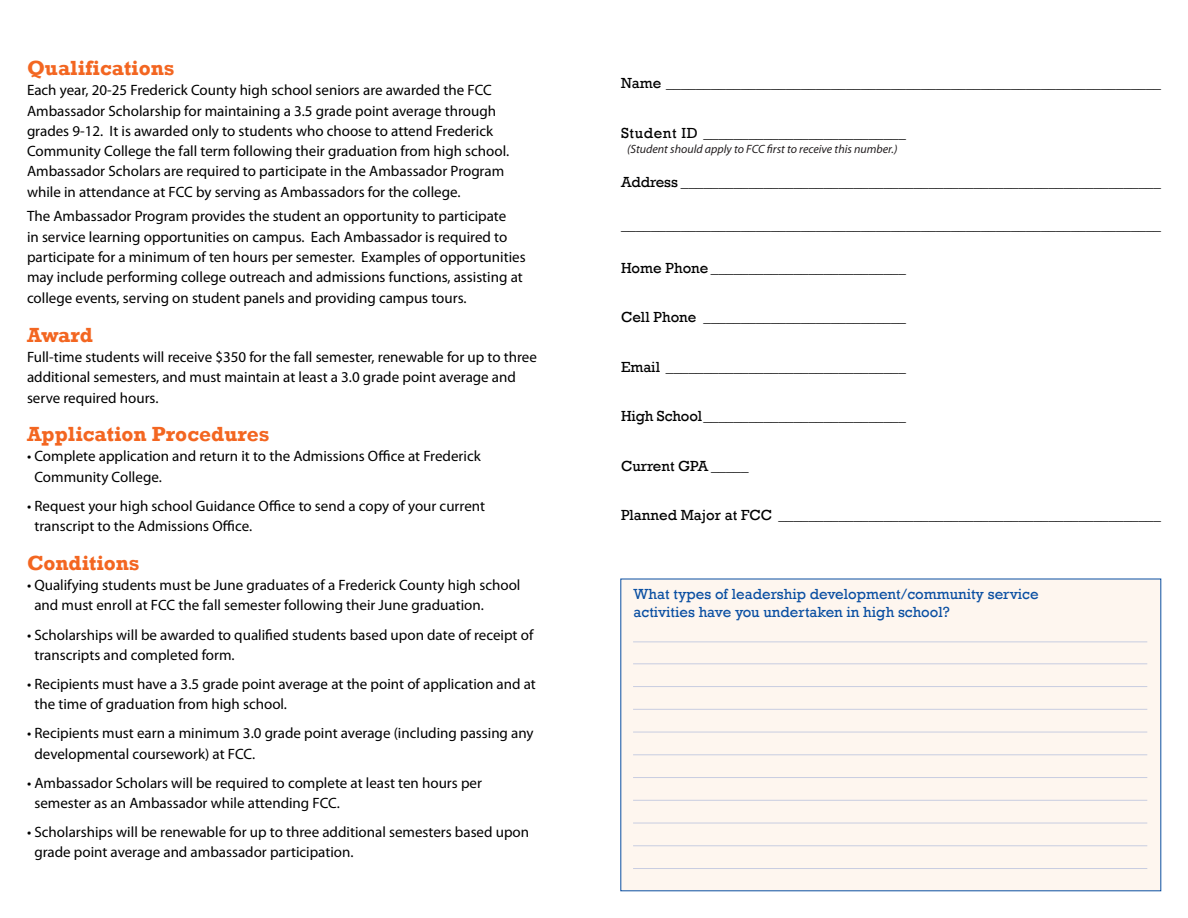
<style>
.page{position:relative;width:1188px;height:918px;background:#fff}
.page>*{position:absolute;margin:0;border:0;box-sizing:border-box;transform-origin:0 0}
.t1{font:700 21px "Rockwell";color:#f36621}
.t2{font:15px/20.2px "Myriad Pro";color:#000}
.t3{font:15px "Rockwell";color:#000}
.t4{font:15px/18px "Rockwell";color:#0a4fa2}
.t5{font:15px "Rockwell";letter-spacing:.04em;color:#000}
.t6{font:italic 12px "Myriad Pro";color:#231f20}
</style>
<div class="page">
<div style="left:621px;top:579px;width:540px;height:312px;background:#fef6ef"></div>
<hr style="left:633px;top:664px;width:514px;height:1px;background:#c8cde1">
<hr style="left:633px;top:686px;width:514px;height:1px;background:#c8cde1">
<hr style="left:633px;top:642px;width:514px;height:1px;background:#c8cde1">
<hr style="left:633px;top:709px;width:514px;height:1px;background:#c8cde1">
<hr style="left:633px;top:732px;width:514px;height:1px;background:#c8cde1">
<hr style="left:633px;top:755px;width:514px;height:1px;background:#c8cde1">
<hr style="left:633px;top:777px;width:514px;height:1px;background:#c8cde1">
<hr style="left:633px;top:800px;width:514px;height:1px;background:#c8cde1">
<hr style="left:633px;top:823px;width:514px;height:1px;background:#c8cde1">
<hr style="left:633px;top:846px;width:514px;height:1px;background:#c8cde1">
<hr style="left:633px;top:868px;width:514px;height:1px;background:#c8cde1">
<p class="t1" style="left:27px;top:55px;width:149px">Qualifications</p>
<p class="t2" style="left:27px;top:80px;width:484px">Each year, 20-25 Frederick County high school seniors are awarded the FCC Ambassador Scholarship for maintaining a 3.5 grade point average through grades 9-12. It is awarded only to students who choose to attend Frederick Community College the fall term following their graduation from high school.<br>Ambassador Scholars are required to participate in the Ambassador Program while in attendance at FCC by serving as Ambassadors for the college.</p>
<p class="t2" style="left:27px;top:206px;width:500px">The Ambassador Program provides the student an opportunity to participate<br>in service learning opportunities on campus. Each Ambassador is required to participate for a minimum of ten hours per semester. Examples of opportunities may include performing college outreach and admissions functions, assisting at college events, serving on student panels and providing campus tours.</p>
<p class="t1" style="left:27px;top:322px;width:67px">Award</p>
<p class="t2" style="left:27px;top:347px;width:511px">Full-time students will receive $350 for the fall semester, renewable for up to three additional semesters, and must maintain at least a 3.0 grade point average and serve required hours.</p>
<p class="t1" style="left:27px;top:421px;width:244px">Application Procedures</p>
<p class="t2" style="left:34px;top:447px;width:448px;text-indent:-7px">• Complete application and return it to the Admissions Office at Frederick<br>Community College.</p>
<p class="t2" style="left:34px;top:496px;width:452px;text-indent:-7px">• Request your high school Guidance Office to send a copy of your current transcript to the Admissions Office.</p>
<p class="t1" style="left:27px;top:550px;width:114px">Conditions</p>
<p class="t2" style="left:34px;top:575px;width:488px;text-indent:-7px">• Qualifying students must be June graduates of a Frederick County high school and must enroll at FCC the fall semester following their June graduation.</p>
<p class="t2" style="left:34px;top:625px;width:500px;text-indent:-7px">• Scholarships will be awarded to qualified students based upon date of receipt of transcripts and completed form.</p>
<p class="t2" style="left:34px;top:674px;width:503px;text-indent:-7px">• Recipients must have a 3.5 grade point average at the point of application and at the time of graduation from high school.</p>
<p class="t2" style="left:34px;top:723px;width:501px;text-indent:-7px">• Recipients must earn a minimum 3.0 grade point average (including passing any developmental coursework) at FCC.</p>
<p class="t2" style="left:34px;top:773px;width:449px;text-indent:-7px">• Ambassador Scholars will be required to complete at least ten hours per semester as an Ambassador while attending FCC.</p>
<p class="t2" style="left:34px;top:822px;width:496px;text-indent:-7px">• Scholarships will be renewable for up to three additional semesters based upon grade point average and ambassador participation.</p>
<p class="t3" style="left:621px;top:74px;width:542px">Name __________________________________________________________________</p>
<p class="t5" style="left:621px;top:124px;width:286px">Student ID ___________________________</p>
<p class="t3" style="left:621px;top:173px;width:541px">Address ________________________________________________________________</p>
<p class="t6" style="left:627px;top:142px;width:272px">(Student should apply to FCC first to receive this number.)</p>
<p class="t3" style="left:621px;top:216px;width:541px">________________________________________________________________________</p>
<p class="t3" style="left:621px;top:259px;width:286px">Home Phone __________________________</p>
<p class="t3" style="left:621px;top:308px;width:287px">Cell Phone ___________________________</p>
<p class="t3" style="left:621px;top:358px;width:286px">Email ________________________________</p>
<p class="t3" style="left:621px;top:407px;width:286px">High School___________________________</p>
<p class="t3" style="left:621px;top:457px;width:129px">Current GPA _____</p>
<p class="t3" style="left:621px;top:506px;width:541px">Planned Major at FCC ___________________________________________________</p>
<p class="t4" style="left:634px;top:585px;width:407px">What types of leadership development/community service activities have you undertaken in high school?</p>
</div>
